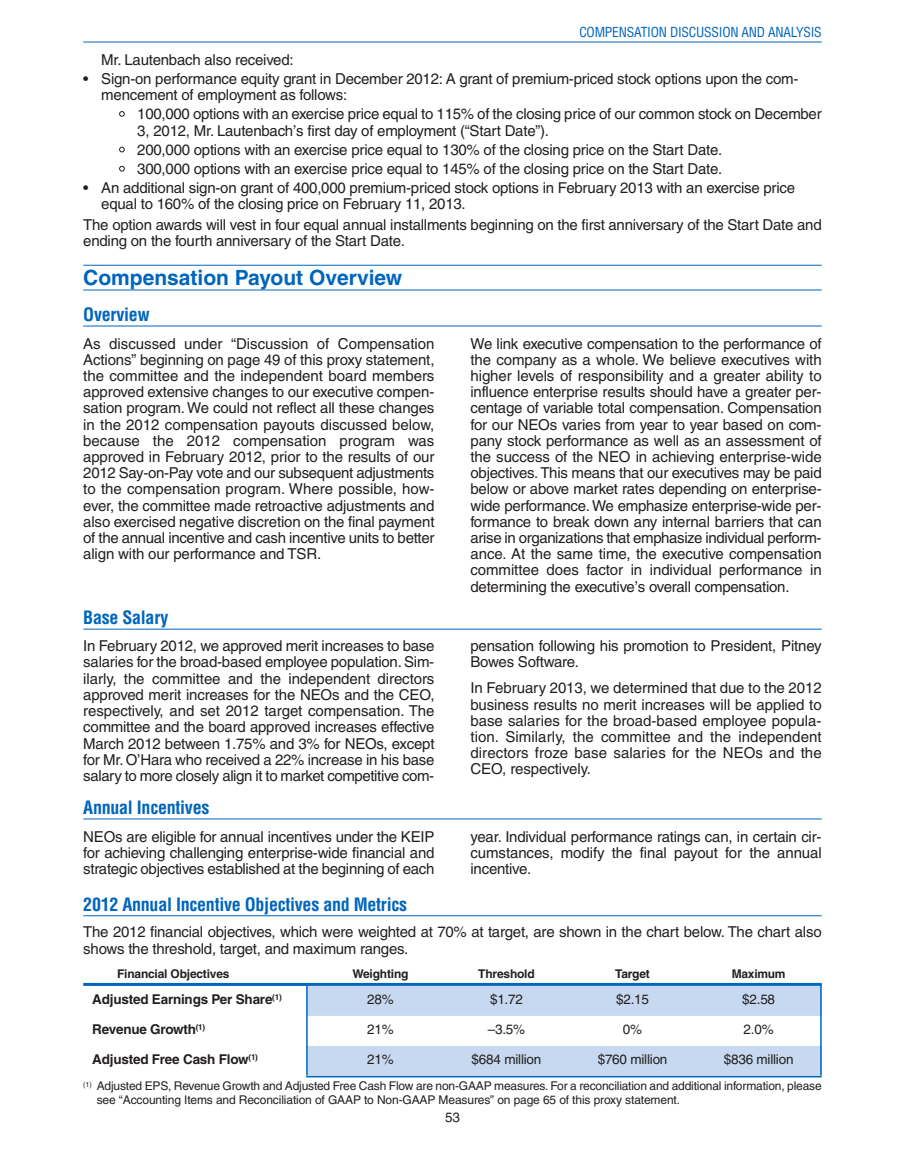
<style>
.page{position:relative;width:905px;height:1175px;background:#fff}
.page>*{position:absolute;margin:0;border:0;box-sizing:border-box;transform-origin:0 0}
.t1{font:700 21px "Helvetica";color:#0065bd}
.t2{font:700 condensed 18px "Helvetica";letter-spacing:-.015em;color:#0065bd}
.t3{font:15px/16.2px "Helvetica";letter-spacing:-.015em;color:#231f20;text-align:justify}
.t4{font:13.5px "Helvetica";letter-spacing:-.015em;color:#231f20}
.t5{font:700 13.5px "Helvetica";letter-spacing:-.015em;color:#231f20}
.t6{font:condensed 13.5px "Helvetica";letter-spacing:-.015em;color:#0065bd}
.t7{font:12px/13.5px "Helvetica";letter-spacing:-.015em;color:#231f20}
.t8{font:700 12px "Helvetica";letter-spacing:-.015em;color:#231f20}
.s1{color:#fff}
</style>
<div class="page">
<hr style="left:83px;top:42px;width:738px;height:1px;background:#0065bd">
<hr style="left:83px;top:265px;width:738px;height:1px;background:#0065bd">
<hr style="left:83px;top:290px;width:738px;height:1px;background:#0065bd">
<hr style="left:83px;top:326px;width:738px;height:1px;background:#0065bd">
<hr style="left:83px;top:818px;width:738px;height:1px;background:#0065bd">
<hr style="left:83px;top:628px;width:738px;height:1px;background:#0065bd">
<svg style="left:83px;top:982px;width:738px;height:4px;background:#428ccd"></svg>
<div style="left:307px;top:986px;width:514px;height:30px;background:#c6d9f0"></div>
<div style="left:307px;top:1046px;width:514px;height:30px;background:#c6d9f0"></div>
<hr style="left:306px;top:1076px;width:515px;height:1px;background:#0065bd">
<hr style="left:306px;top:984px;width:1px;height:91px;background:#0065bd">
<hr style="left:820px;top:984px;width:1px;height:91px;background:#0065bd">
<hr style="left:83px;top:915px;width:738px;height:1px;background:#0065bd">
<p class="t6" style="left:579px;top:25px;width:244px">COMPENSATION DISCUSSION AND ANALYSIS</p>
<p class="t3" style="left:101px;top:53px;width:194px">Mr. Lautenbach also received:</p>
<p class="t3" style="left:101px;top:72px;width:698px;text-indent:-18px">• Sign-on performance equity grant in December 2012: A grant of premium-priced stock options upon the com&shy;mencement of employment as follows:</p>
<p class="t3" style="left:137px;top:107px;width:686px;text-indent:-18px"><span class="s1">•</span> 100,000 options with an exercise price equal to 115% of the closing price of our common stock on December<br>3, 2012, Mr. Lautenbach’s first day of employment (“Start Date”).</p>
<p class="t3" style="left:119px;top:143px;width:604px"><span class="s1">•</span> 200,000 options with an exercise price equal to 130% of the closing price on the Start Date.</p>
<p class="t3" style="left:119px;top:162px;width:604px"><span class="s1">•</span> 300,000 options with an exercise price equal to 145% of the closing price on the Start Date.</p>
<p class="t3" style="left:101px;top:181px;width:695px;text-indent:-18px">• An additional sign-on grant of 400,000 premium-priced stock options in February 2013 with an exercise price equal to 160% of the closing price on February 11, 2013.</p>
<p class="t3" style="left:83px;top:218px;width:740px">The option awards will vest in four equal annual installments beginning on the first anniversary of the Start Date and ending on the fourth anniversary of the Start Date.</p>
<h1 class="t1" style="left:83px;top:270px;width:320px">Compensation Payout Overview</h1>
<p class="t2" style="left:83px;top:304px;width:68px">Overview</p>
<p class="t3" style="left:83px;top:336px;width:353px">As discussed under “Discussion of Compensation Actions” beginning on page 49 of this proxy statement, the committee and the independent board members approved extensive changes to our executive compen&shy;sation program. We could not reflect all these changes in the 2012 compensation payouts discussed below, because the 2012 compensation program was approved in February 2012, prior to the results of our 2012 Say-on-Pay vote and our subsequent adjustments to the compensation program. Where possible, how&shy;ever, the committee made retroactive adjustments and also exercised negative discretion on the final payment of the annual incentive and cash incentive units to better align with our performance and TSR.</p>
<p class="t3" style="left:470px;top:336px;width:353px">We link executive compensation to the performance of the company as a whole. We believe executives with higher levels of responsibility and a greater ability to influence enterprise results should have a greater per&shy;centage of variable total compensation. Compensation for our NEOs varies from year to year based on com&shy;pany stock performance as well as an assessment of the success of the NEO in achieving enterprise-wide objectives.This means that our executives may be paid below or above market rates depending on enterprise&shy;wide performance. We emphasize enterprise-wide per&shy;formance to break down any internal barriers that can arise in organizations that emphasize individual perform&shy;ance. At the same time, the executive compensation committee does factor in individual performance in determining the executive’s overall compensation.</p>
<p class="t2" style="left:83px;top:607px;width:87px">Base Salary</p>
<p class="t3" style="left:83px;top:639px;width:353px">In February 2012, we approved merit increases to base salaries for the broad-based employee population. Sim&shy;ilarly, the committee and the independent directors approved merit increases for the NEOs and the CEO, respectively, and set 2012 target compensation. The committee and the board approved increases effective March 2012 between 1.75% and 3% for NEOs, except for Mr. O’Hara who received a 22% increase in his base salary to more closely align it to market competitive com-</p>
<p class="t3" style="left:470px;top:639px;width:352px">pensation following his promotion to President, Pitney<br>Bowes Software.</p>
<p class="t3" style="left:470px;top:681px;width:353px">In February 2013, we determined that due to the 2012 business results no merit increases will be applied to base salaries for the broad-based employee popula&shy;tion. Similarly, the committee and the independent directors froze base salaries for the NEOs and the CEO, respectively.</p>
<p class="t2" style="left:83px;top:797px;width:128px">Annual Incentives</p>
<p class="t3" style="left:83px;top:830px;width:353px">NEOs are eligible for annual incentives under the KEIP for achieving challenging enterprise-wide financial and strategic objectives established at the beginning of each</p>
<p class="t3" style="left:470px;top:830px;width:352px">year. Individual performance ratings can, in certain cir&shy;cumstances, modify the final payout for the annual incentive.</p>
<p class="t2" style="left:83px;top:894px;width:325px">2012 Annual Incentive Objectives and Metrics</p>
<p class="t3" style="left:83px;top:925px;width:740px">The 2012 financial objectives, which were weighted at 70% at target, are shown in the chart below. The chart also shows the threshold, target, and maximum ranges.</p>
<p class="t8" style="left:117px;top:969px;width:114px">Financial Objectives</p>
<p class="t8" style="left:352px;top:969px;width:58px">Weighting</p>
<p class="t8" style="left:478px;top:969px;width:58px">Threshold</p>
<p class="t8" style="left:615px;top:969px;width:36px">Target</p>
<p class="t8" style="left:731px;top:969px;width:55px">Maximum</p>
<p class="t5" style="left:92px;top:994px;width:191px">Adjusted Earnings Per Share<sup>(1)</sup></p>
<p class="t4" style="left:367px;top:994px;width:28px">28%</p>
<p class="t4" style="left:490px;top:994px;width:34px">$1.72</p>
<p class="t4" style="left:616px;top:994px;width:34px">$2.15</p>
<p class="t4" style="left:742px;top:994px;width:34px">$2.58</p>
<p class="t5" style="left:92px;top:1024px;width:114px">Revenue Growth<sup>(1)</sup></p>
<p class="t4" style="left:367px;top:1024px;width:28px">21%</p>
<p class="t4" style="left:488px;top:1024px;width:39px">–3.5%</p>
<p class="t4" style="left:623px;top:1024px;width:21px">0%</p>
<p class="t4" style="left:743px;top:1024px;width:32px">2.0%</p>
<p class="t5" style="left:92px;top:1054px;width:167px">Adjusted Free Cash Flow<sup>(1)</sup></p>
<p class="t4" style="left:367px;top:1054px;width:28px">21%</p>
<p class="t4" style="left:471px;top:1054px;width:71px">$684 million</p>
<p class="t4" style="left:597px;top:1054px;width:71px">$760 million</p>
<p class="t4" style="left:723px;top:1054px;width:71px">$836 million</p>
<p class="t7" style="left:97px;top:1080px;width:726px;text-indent:-13px"><sup>(1)</sup> Adjusted EPS, Revenue Growth and Adjusted Free Cash Flow are non-GAAP measures. For a reconciliation and additional information, please see “Accounting Items and Reconciliation of GAAP to Non-GAAP Measures” on page 65 of this proxy statement.</p>
<p class="t4" style="left:445px;top:1112px;width:16px">53</p>
</div>
